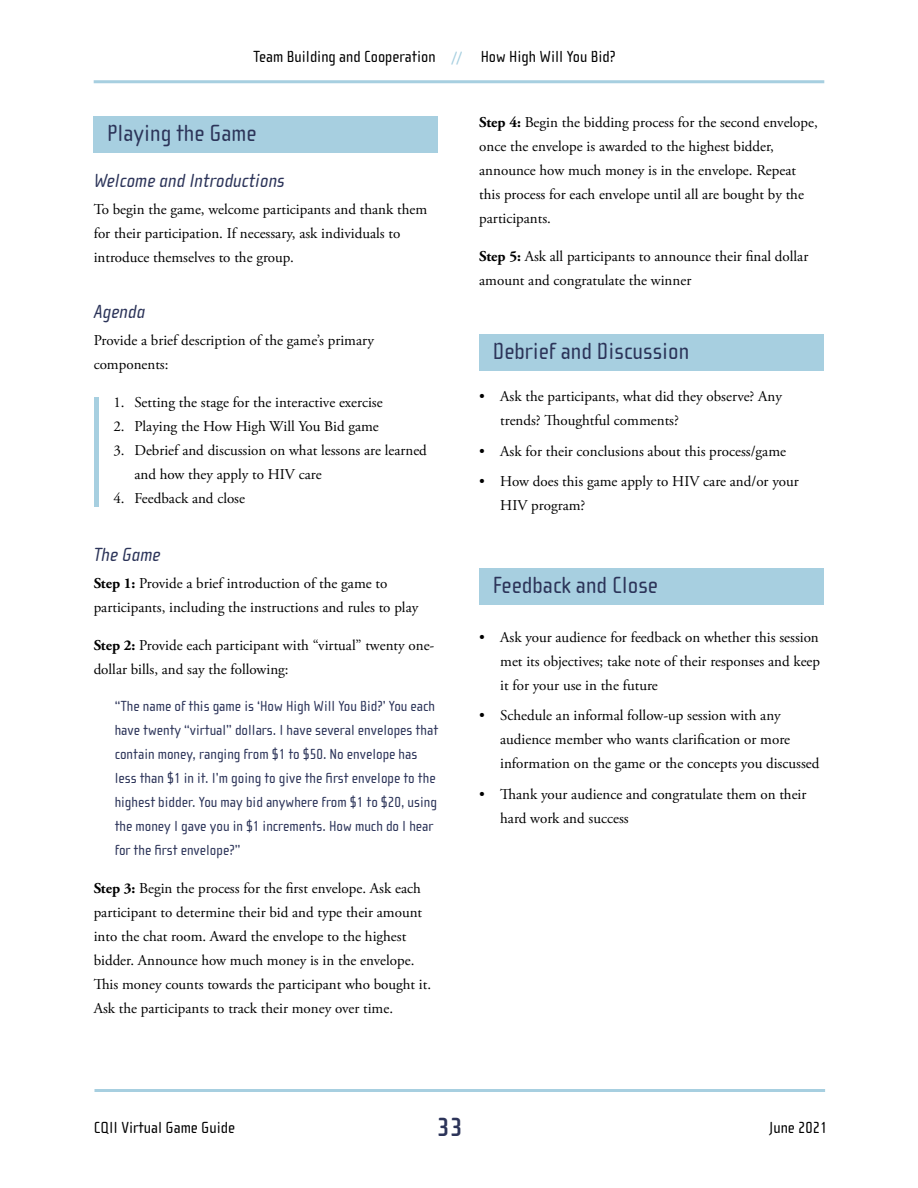
<style>
.page{position:relative;width:918px;height:1188px;background:#fff}
.page>*{position:absolute;margin:0;border:0;box-sizing:border-box;transform-origin:0 0}
.t1{font:700 27px "Cholla Sans OT";color:#2c3459}
.t2{font:24px "Cholla Sans OT";color:#2c3459}
.t3{font:italic 19.5px "Cholla Sans OT";color:#2c3459}
.t4{font:16.5px "Cholla Sans OT";color:#000}
.t5{font:15px/24px "Adobe Garamond Pro";color:#000}
.t6{font:15px/24px "Cholla Sans OT";color:#2c3459}
.s1{font-size:18px;color:#a7cfe0}
.s2{font-weight:700}
</style>
<div class="page">
<hr style="left:94px;top:80px;width:730px;height:3px;background:#a7cfe0">
<hr style="left:94px;top:1089px;width:731px;height:3px;background:#a7cfe0">
<div style="left:94px;top:116px;width:344px;height:36px;background:#a7cfe0"></div>
<div style="left:94px;top:397px;width:5px;height:110px;background:#a7cfe0"></div>
<div style="left:479px;top:334px;width:345px;height:36px;background:#a7cfe0"></div>
<div style="left:479px;top:568px;width:345px;height:36px;background:#a7cfe0"></div>
<p class="t4" style="left:254px;top:48px;width:364px">Team Building and Cooperation <span class="s1">//</span> How High Will You Bid?</p>
<h2 class="t2" style="left:107px;top:120px;width:151px">Playing the Game</h2>
<h3 class="t3" style="left:94px;top:170px;width:193px">Welcome and Introductions</h3>
<p class="t5" style="left:94px;top:198px;width:335px">To begin the game, welcome participants and thank them for their participation. If necessary, ask individuals to introduce themselves to the group.</p>
<h3 class="t3" style="left:94px;top:301px;width:53px">Agenda</h3>
<p class="t5" style="left:94px;top:329px;width:282px">Provide a brief description of the game’s primary components:</p>
<p class="t5" style="left:113px;top:391px;width:271px">1. Setting the stage for the interactive exercise</p>
<p class="t5" style="left:113px;top:415px;width:267px">2. Playing the How High Will You Bid game</p>
<p class="t5" style="left:134px;top:439px;width:294px;text-indent:-21px">3. Debrief and discussion on what lessons are learned and how they apply to HIV care</p>
<p class="t5" style="left:113px;top:487px;width:133px">4. Feedback and close</p>
<h3 class="t3" style="left:94px;top:544px;width:69px">The Game</h3>
<p class="t5" style="left:94px;top:572px;width:326px"><span class="s2">Step 1:</span> Provide a brief introduction of the game to participants, including the instructions and rules to play</p>
<p class="t5" style="left:94px;top:634px;width:342px"><span class="s2">Step 2:</span> Provide each participant with “virtual” twenty one&shy;dollar bills, and say the following:</p>
<p class="t6" style="left:115px;top:695px;width:325px">“The name of this game is ‘How High Will You Bid?’ You each have twenty “virtual” dollars. I have several envelopes that contain money, ranging from $1 to $50. No envelope has less than $1 in it. I’m going to give the first envelope to the highest bidder. You may bid anywhere from $1 to $20, using the money I gave you in $1 increments. How much do I hear for the first envelope?”</p>
<p class="t5" style="left:94px;top:877px;width:339px"><span class="s2">Step 3:</span> Begin the process for the first envelope. Ask each participant to determine their bid and type their amount into the chat room. Award the envelope to the highest bidder. Announce how much money is in the envelope.<br>This money counts towards the participant who bought it.<br>Ask the participants to track their money over time.</p>
<p class="t5" style="left:479px;top:111px;width:340px"><span class="s2">Step 4:</span> Begin the bidding process for the second envelope, once the envelope is awarded to the highest bidder, announce how much money is in the envelope. Repeat this process for each envelope until all are bought by the participants.</p>
<p class="t5" style="left:479px;top:244px;width:331px"><span class="s2">Step 5:</span> Ask all participants to announce their final dollar amount and congratulate the winner</p>
<h2 class="t2" style="left:493px;top:338px;width:198px">Debrief and Discussion</h2>
<p class="t5" style="left:500px;top:385px;width:283px;text-indent:-21px">• Ask the participants, what did they observe? Any trends? Thoughtful comments?</p>
<p class="t5" style="left:479px;top:439px;width:308px">• Ask for their conclusions about this process/game</p>
<p class="t5" style="left:500px;top:470px;width:300px;text-indent:-21px">• How does this game apply to HIV care and/or your<br>HIV program?</p>
<h2 class="t2" style="left:493px;top:572px;width:167px">Feedback and Close</h2>
<p class="t5" style="left:500px;top:625px;width:321px;text-align:justify;text-indent:-21px">• Ask your audience for feedback on whether this session met its objectives; take note of their responses and keep it for your use in the future</p>
<p class="t5" style="left:500px;top:704px;width:321px;text-indent:-21px">• Schedule an informal follow-up session with any audience member who wants clarification or more information on the game or the concepts you discussed</p>
<p class="t5" style="left:500px;top:783px;width:308px;text-indent:-21px">• Thank your audience and congratulate them on their hard work and success</p>
<p class="t4" style="left:94px;top:1119px;width:143px">CQII Virtual Game Guide</p>
<h1 class="t1" style="left:437px;top:1113px;width:27px">33</h1>
<p class="t4" style="left:769px;top:1119px;width:60px">June 2021</p>
</div>
